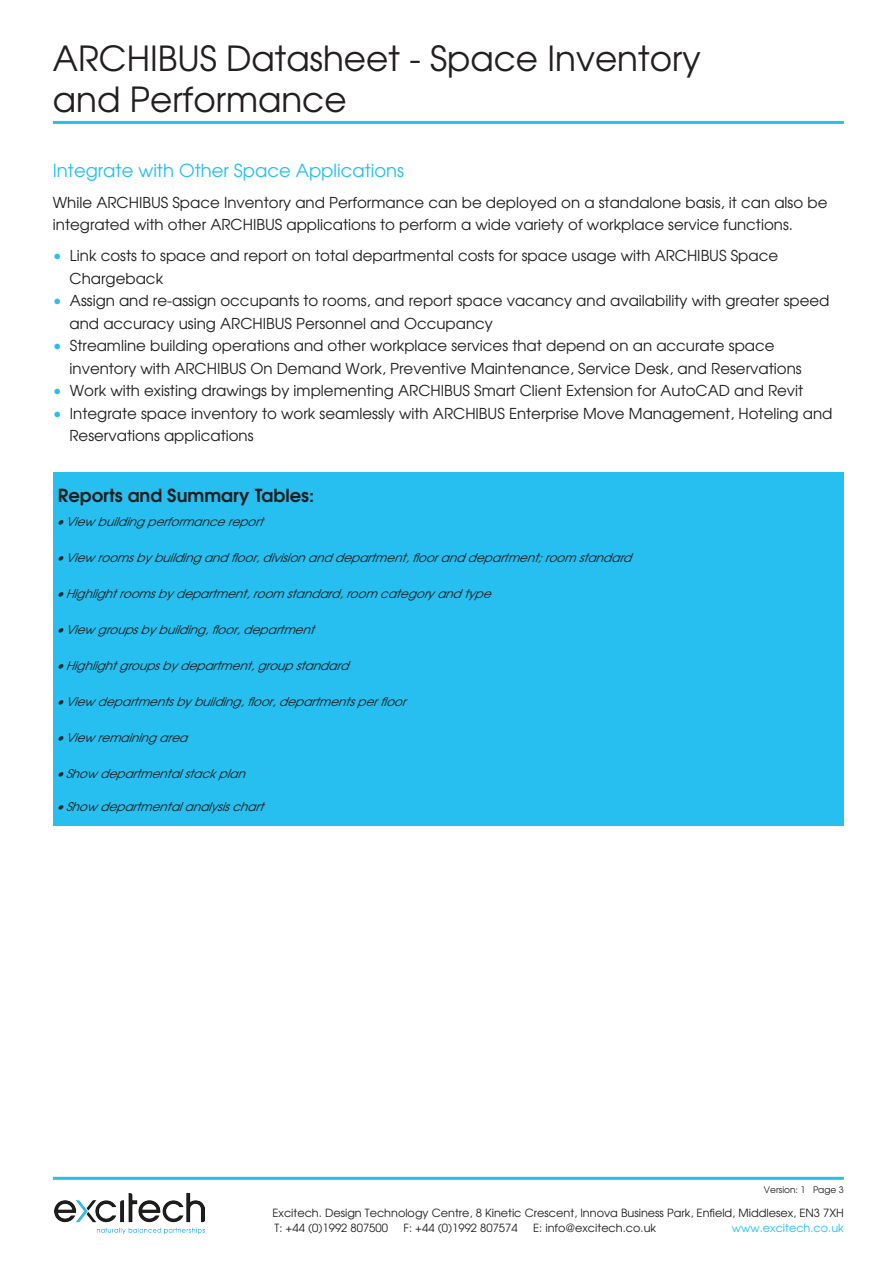
<style>
.page{position:relative;width:893px;height:1263px;background:#fff}
.page>*{position:absolute;margin:0;border:0;box-sizing:border-box;transform-origin:0 0}
.t1{font:34.5px/41.4px "Te X Gyre Adventor";color:#231f20}
.t2{font:18px "Te X Gyre Adventor";color:#26bff0}
.t3{font:700 18px "Te X Gyre Adventor";color:#231f20}
.t4{font:15px/22.5px "Te X Gyre Adventor";color:#231f20}
.t5{font:italic 12px "Te X Gyre Adventor";color:#231f20}
.t6{font:11.25px "Te X Gyre Adventor";color:#231f20}
.t7{font:11.25px "Te X Gyre Adventor";color:#26bff0}
.t8{font:9px "Te X Gyre Adventor";color:#231f20}
.s1{color:#26bff0}
</style>
<div class="page">
<img style="left:55px;top:1193px;width:149px;height:41px">
<hr style="left:53px;top:121px;width:791px;height:3px;background:#26bff0">
<hr style="left:53px;top:1177px;width:791px;height:3px;background:#26bff0">
<div style="left:53px;top:473px;width:791px;height:353px;background:#26bff0"></div>
<p class="t1" style="left:53px;top:35px;width:649px">ARCHIBUS Datasheet - Space Inventory and Performance</p>
<p class="t2" style="left:53px;top:156px;width:353px">Integrate with Other Space Applications</p>
<p class="t4" style="left:53px;top:190px;width:776px">While ARCHIBUS Space Inventory and Performance can be deployed on a standalone basis, it can also be integrated with other ARCHIBUS applications to perform a wide variety of workplace service functions.</p>
<p class="t4" style="left:70px;top:244px;width:710px;text-indent:-17px"><span class="s1">•</span> Link costs to space and report on total departmental costs for space usage with ARCHIBUS Space<br>Chargeback</p>
<p class="t4" style="left:70px;top:289px;width:761px;text-indent:-17px"><span class="s1">•</span> Assign and re-assign occupants to rooms, and report space vacancy and availability with greater speed and accuracy using ARCHIBUS Personnel and Occupancy</p>
<p class="t4" style="left:70px;top:334px;width:734px;text-indent:-17px"><span class="s1">•</span> Streamline building operations and other workplace services that depend on an accurate space inventory with ARCHIBUS On Demand Work, Preventive Maintenance, Service Desk, and Reservations</p>
<p class="t4" style="left:53px;top:379px;width:752px"><span class="s1">•</span> Work with existing drawings by implementing ARCHIBUS Smart Client Extension for AutoCAD and Revit</p>
<p class="t4" style="left:70px;top:401px;width:764px;text-indent:-17px"><span class="s1">•</span> Integrate space inventory to work seamlessly with ARCHIBUS Enterprise Move Management, Hoteling and<br>Reservations applications</p>
<p class="t3" style="left:58px;top:479px;width:258px">Reports and Summary Tables:</p>
<p class="t5" style="left:56px;top:512px;width:214px">• Viewbuildingperformancereport</p>
<p class="t5" style="left:56px;top:548px;width:583px">• Viewroomsbybuildingandfloor,divisionanddepartment,flooranddepartment;roomstandard</p>
<p class="t5" style="left:56px;top:584px;width:442px">• Highlightroomsbydepartment,roomstandard,roomcategoryandtype</p>
<p class="t5" style="left:56px;top:620px;width:265px">• Viewgroupsbybuilding,floor,department</p>
<p class="t5" style="left:56px;top:656px;width:300px">• Highlightgroupsbydepartment,groupstandard</p>
<p class="t5" style="left:56px;top:692px;width:357px">• Viewdepartmentsbybuilding,floor,departmentsperfloor</p>
<p class="t5" style="left:56px;top:728px;width:139px">• Viewremainingarea</p>
<p class="t5" style="left:56px;top:764px;width:196px">• Showdepartmentalstackplan</p>
<p class="t5" style="left:56px;top:797px;width:215px">• Showdepartmentalanalysischart</p>
<p class="t8" style="left:764px;top:1183px;width:81px">Version: 1 Page 3</p>
<p class="t6" style="left:273px;top:1203px;width:573px">Excitech. Design Technology Centre, 8 Kinetic Crescent, Innova Business Park, Enfield, Middlesex, EN3 7XH</p>
<p class="t6" style="left:275px;top:1218px;width:115px">T: +44 (0)1992 807500</p>
<p class="t6" style="left:404px;top:1218px;width:116px">F: +44 (0)1992 807574</p>
<p class="t6" style="left:533px;top:1218px;width:124px">E: info@excitech.co.uk</p>
<p class="t7" style="left:732px;top:1218px;width:114px">www.excitech.co.uk</p>
</div>
